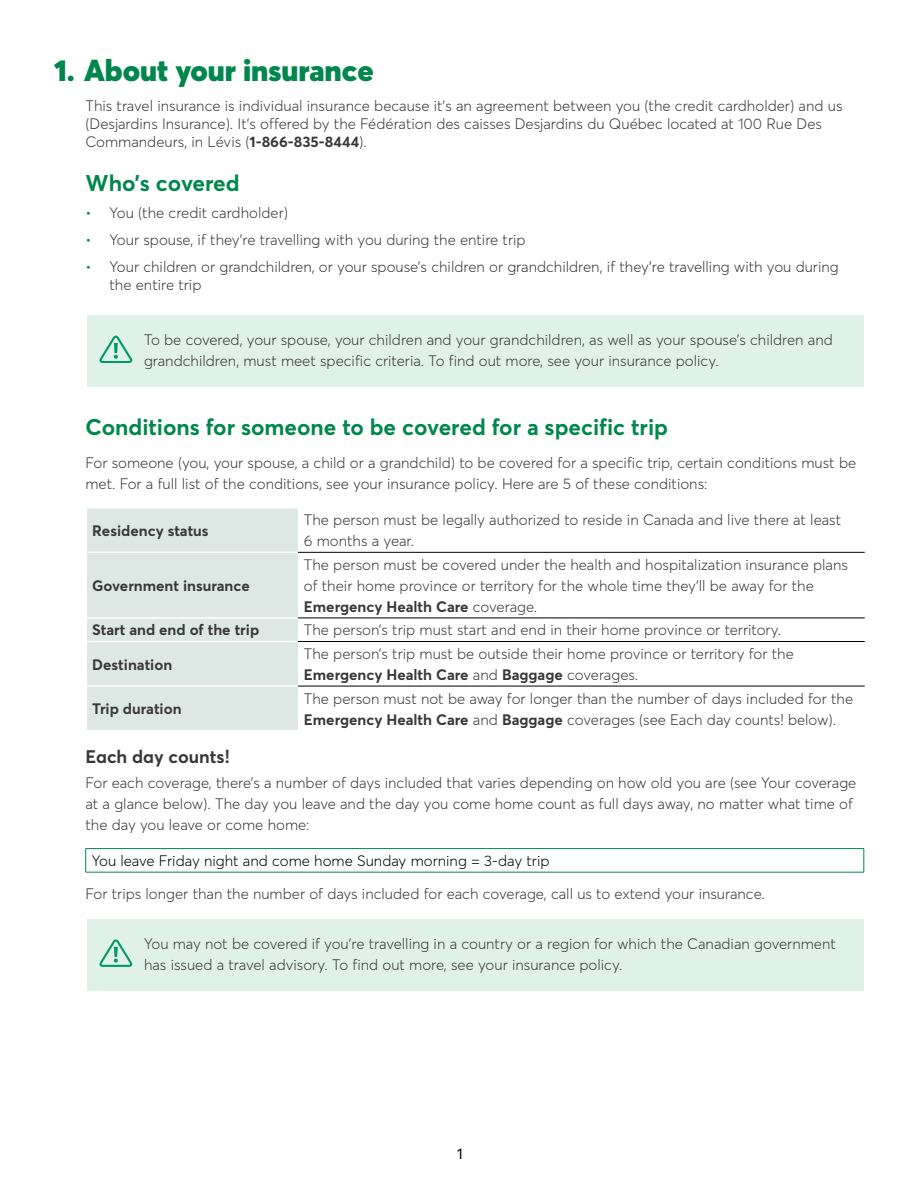
<style>
.page{position:relative;width:918px;height:1188px;background:#fff}
.page>*{position:absolute;margin:0;border:0;box-sizing:border-box;transform-origin:0 0}
.t1{font:900 30px "Averta";color:#00874e}
.t2{font:700 22.5px "Averta";color:#00874e}
.t3{font:700 18px "Averta";color:#383838}
.t4{font:300 15px/21px "Averta";color:#383838}
.t5{font:700 15px "Averta";color:#383838}
.t6{font:300 15px "Averta";color:#000}
.t7{font:15px "Averta";color:#000}
.s1{font-weight:700}
.s2{color:#00874e}
</style>
<div class="page">
<div style="left:87px;top:315px;width:777px;height:72px;background:#e0f1ea"></div>
<div style="left:87px;top:508px;width:211px;height:222px;background:#dde8e4"></div>
<hr style="left:86px;top:552px;width:212px;height:1px;background:#fff">
<hr style="left:86px;top:617px;width:212px;height:2px;background:#fff">
<hr style="left:86px;top:641px;width:212px;height:1px;background:#fff">
<hr style="left:86px;top:685px;width:212px;height:2px;background:#fff">
<hr style="left:298px;top:552px;width:567px;height:1px;background:#000">
<hr style="left:298px;top:618px;width:567px;height:1px;background:#000">
<hr style="left:298px;top:641px;width:567px;height:1px;background:#000">
<hr style="left:298px;top:686px;width:567px;height:1px;background:#000">
<hr style="left:86px;top:848px;width:778px;height:1px;background:#008557">
<svg style="left:85px;top:849px;width:1px;height:23px"></svg>
<svg style="left:864px;top:849px;width:1px;height:23px"></svg>
<hr style="left:86px;top:872px;width:778px;height:1px;background:#008557">
<div style="left:87px;top:919px;width:777px;height:72px;background:#e0f1ea"></div>
<svg style="left:99px;top:336px;width:34px;height:27px"></svg>
<svg style="left:99px;top:939px;width:34px;height:28px"></svg>
<h2 class="t1" style="left:54px;top:51px;width:321px">1. About your insurance</h2>
<p class="t4" style="left:86px;top:97px;width:759px;line-height:18px">This travel insurance is individual insurance because it’s an agreement between you (the credit cardholder) and us (Desjardins Insurance). It’s offered by the Fédération des caisses Desjardins du Québec located at 100 Rue Des<br>Commandeurs, in Lévis (<span class="s1">1-866-835-8444</span>).</p>
<h3 class="t2" style="left:86px;top:168px;width:156px">Who’s covered</h3>
<p class="t4" style="left:86px;top:202px;width:204px"><span class="s2">•</span> You (the credit cardholder)</p>
<p class="t4" style="left:86px;top:229px;width:442px"><span class="s2">•</span> Your spouse, if they’re travelling with you during the entire trip</p>
<p class="t4" style="left:110px;top:257px;width:731px;line-height:18px;text-indent:-24px"><span class="s2">•</span> Your children or grandchildren, or your spouse’s children or grandchildren, if they’re travelling with you during the entire trip</p>
<p class="t4" style="left:144px;top:329px;width:690px">To be covered, your spouse, your children and your grandchildren, as well as your spouse’s children and grandchildren, must meet specific criteria. To find out more, see your insurance policy.</p>
<h3 class="t2" style="left:86px;top:413px;width:584px">Conditions for someone to be covered for a specific trip</h3>
<p class="t4" style="left:86px;top:452px;width:772px">For someone (you, your spouse, a child or a grandchild) to be covered for a specific trip, certain conditions must be met. For a full list of the conditions, see your insurance policy. Here are 5 of these conditions:</p>
<p class="t5" style="left:92px;top:521px;width:118px">Residency status</p>
<p class="t4" style="left:304px;top:509px;width:539px">The person must be legally authorized to reside in Canada and live there at least<br>6 months a year.</p>
<p class="t5" style="left:92px;top:576px;width:159px">Government insurance</p>
<p class="t4" style="left:304px;top:554px;width:546px">The person must be covered under the health and hospitalization insurance plans of their home province or territory for the whole time they’ll be away for the<br><span class="s1">Emergency Health Care</span> coverage.</p>
<p class="t5" style="left:92px;top:621px;width:169px">Start and end of the trip</p>
<p class="t4" style="left:304px;top:620px;width:479px">The person’s trip must start and end in their home province or territory.</p>
<p class="t5" style="left:92px;top:655px;width:81px">Destination</p>
<p class="t4" style="left:304px;top:643px;width:492px">The person’s trip must be outside their home province or territory for the<br><span class="s1">Emergency Health Care</span> and <span class="s1">Baggage</span> coverages.</p>
<p class="t5" style="left:92px;top:699px;width:91px">Trip duration</p>
<p class="t4" style="left:304px;top:688px;width:551px">The person must not be away for longer than the number of days included for the<br><span class="s1">Emergency Health Care</span> and <span class="s1">Baggage</span> coverages (see Each day counts! below).</p>
<h4 class="t3" style="left:86px;top:745px;width:146px">Each day counts!</h4>
<p class="t4" style="left:86px;top:773px;width:772px">For each coverage, there’s a number of days included that varies depending on how old you are (see Your coverage at a glance below). The day you leave and the day you come home count as full days away, no matter what time of the day you leave or come home:</p>
<p class="t6" style="left:92px;top:852px;width:459px">You leave Friday night and come home Sunday morning = 3-day trip</p>
<p class="t4" style="left:86px;top:883px;width:681px">For trips longer than the number of days included for each coverage, call us to extend your insurance.</p>
<p class="t4" style="left:144px;top:933px;width:693px">You may not be covered if you’re travelling in a country or a region for which the Canadian government has issued a travel advisory. To find out more, see your insurance policy.</p>
<p class="t7" style="left:457px;top:1144px;width:7px">1</p>
</div>
